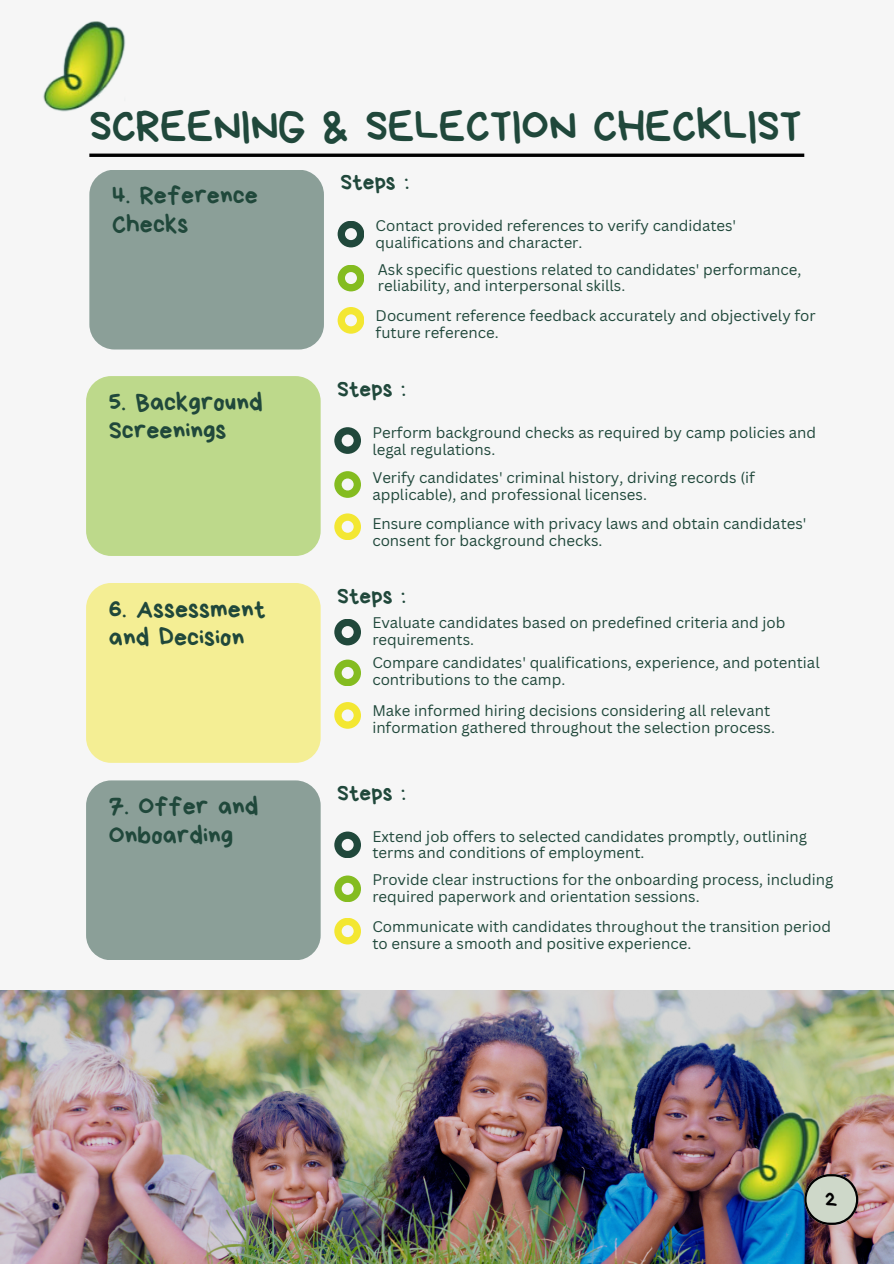
<style>
.page{position:relative;width:894px;height:1264px;background:#fff}
.page>*{position:absolute;margin:0;border:0;box-sizing:border-box;transform-origin:0 0}
.t1{font:44.7px "Bryndan Write";color:#20483b}
.t2{font:25.95px/28.7px "Bryndan Write";color:#20483b}
.t3{font:23.25px "Bryndan Write";color:#20483b}
.t4{font:21px "Bryndan Write";color:#000}
.t5{font:15px/16.8px "Canva Sans";color:#20483b}
</style>
<div class="page">
<div style="left:0;top:0;width:893px;height:1263px;background:#f6f6f6"></div>
<svg style="left:89px;top:153px;width:715px;height:4px;background:#252525"></svg>
<img style="left:43px;top:22px;width:83px;height:90px">
<div style="left:86px;top:780px;width:234px;height:180px;background:#8b9f98;border-radius:25px"></div>
<svg style="left:334px;top:831px;width:27px;height:27px"></svg>
<svg style="left:334px;top:875px;width:27px;height:27px"></svg>
<svg style="left:334px;top:918px;width:27px;height:26px"></svg>
<div style="left:86px;top:583px;width:234px;height:180px;background:#f4ee94;border-radius:25px"></div>
<svg style="left:334px;top:619px;width:27px;height:26px"></svg>
<svg style="left:334px;top:659px;width:27px;height:27px"></svg>
<svg style="left:334px;top:702px;width:27px;height:26px"></svg>
<div style="left:86px;top:376px;width:234px;height:180px;background:#bdd98b;border-radius:25px"></div>
<svg style="left:334px;top:427px;width:27px;height:27px"></svg>
<svg style="left:334px;top:471px;width:27px;height:27px"></svg>
<svg style="left:334px;top:513px;width:27px;height:27px"></svg>
<div style="left:89px;top:170px;width:235px;height:179px;background:#8b9f98;border-radius:25px"></div>
<svg style="left:337px;top:221px;width:27px;height:26px"></svg>
<svg style="left:337px;top:265px;width:27px;height:26px"></svg>
<svg style="left:337px;top:307px;width:27px;height:27px"></svg>
<img style="left:0;top:990px;width:893px;height:273px">
<svg style="left:804px;top:1174px;width:54px;height:50px"></svg>
<img style="left:721px;top:1112px;width:117px;height:101px">
<p class="t1" style="left:89px;top:103px;width:713px">SCREENING &amp; SELECTION CHECKLIST</p>
<h2 class="t2" style="left:112px;top:181px;width:147px">4. Reference<br>Checks</h2>
<h2 class="t2" style="left:109px;top:387px;width:155px">5. Background<br>Screenings</h2>
<h2 class="t2" style="left:109px;top:594px;width:158px">6. Assessment and Decision</h2>
<h2 class="t2" style="left:109px;top:792px;width:151px">7. Offer and<br>Onboarding</h2>
<h3 class="t3" style="left:340px;top:171px;width:70px">Steps :</h3>
<p class="t5" style="left:375px;top:216px;width:362px">Contact provided references to verify candidates' qualifications and character.</p>
<p class="t5" style="left:378px;top:260px;width:425px">Ask specific questions related to candidates' performance, reliability, and interpersonal skills.</p>
<p class="t5" style="left:375px;top:306px;width:441px">Document reference feedback accurately and objectively for future reference.</p>
<h3 class="t3" style="left:337px;top:377px;width:70px">Steps :</h3>
<p class="t5" style="left:372px;top:423px;width:445px">Perform background checks as required by camp policies and legal regulations.</p>
<p class="t5" style="left:372px;top:469px;width:384px">Verify candidates' criminal history, driving records (if applicable), and professional licenses.</p>
<p class="t5" style="left:372px;top:514px;width:435px">Ensure compliance with privacy laws and obtain candidates' consent for background checks.</p>
<h3 class="t3" style="left:337px;top:584px;width:70px">Steps :</h3>
<p class="t5" style="left:372px;top:614px;width:414px">Evaluate candidates based on predefined criteria and job requirements.</p>
<p class="t5" style="left:372px;top:653px;width:449px">Compare candidates' qualifications, experience, and potential contributions to the camp.</p>
<p class="t5" style="left:372px;top:702px;width:404px">Make informed hiring decisions considering all relevant information gathered throughout the selection process.</p>
<h3 class="t3" style="left:337px;top:781px;width:70px">Steps :</h3>
<p class="t5" style="left:372px;top:827px;width:436px">Extend job offers to selected candidates promptly, outlining terms and conditions of employment.</p>
<p class="t5" style="left:372px;top:871px;width:462px">Provide clear instructions for the onboarding process, including required paperwork and orientation sessions.</p>
<p class="t5" style="left:372px;top:917px;width:460px">Communicate with candidates throughout the transition period to ensure a smooth and positive experience.</p>
<p class="t4" style="left:824px;top:1188px;width:14px">2</p>
</div>
